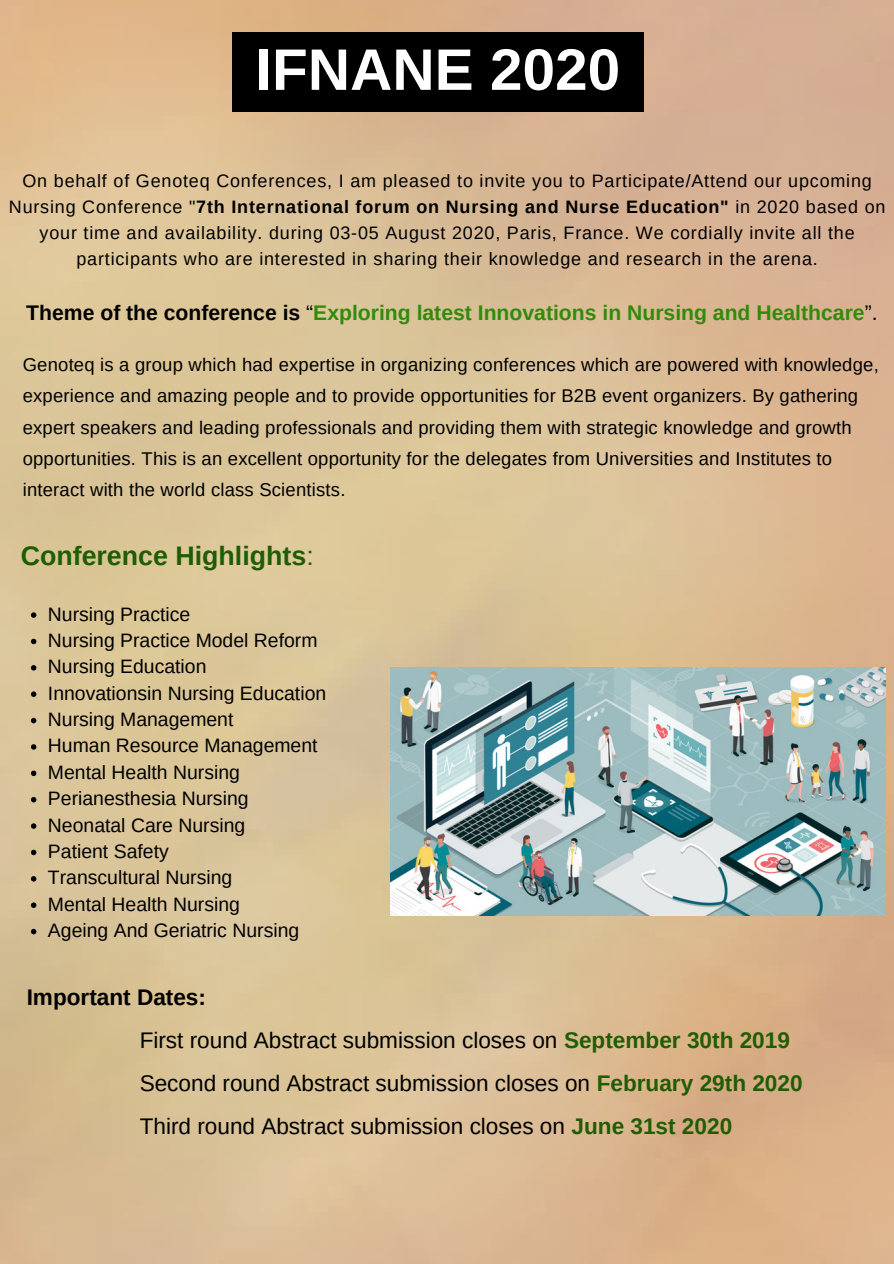
<style>
.page{position:relative;width:894px;height:1264px;background:#fff}
.page>*{position:absolute;margin:0;border:0;box-sizing:border-box;transform-origin:0 0}
.t1{font:700 58.5px "Arimo";color:#fff}
.t2{font:700 26.7px "Arimo";color:#1f5d04}
.t3{font:22.5px/43px "Arimo";color:#000}
.t4{font:700 21.15px "Arimo";color:#318b0a}
.t5{font:19.35px/26.4px "Arimo";color:#000}
.t6{font:18.45px/31.3px "Arimo";letter-spacing:.01em;color:#000}
.t7{font:18px/25.8px "Arimo";letter-spacing:.045em;color:#000;text-align:center}
.s1{font-weight:700}
.s2{color:#000}
.s3{font-weight:400;color:#000}
.s4{font-weight:400}
.s5{font-weight:700;color:#1f5d04}
</style>
<div class="page">
<img style="left:0;top:0;width:893px;height:1263px">
<div style="left:232px;top:32px;width:411px;height:79px;background:#000"></div>
<svg style="left:31px;top:612px;width:5px;height:6px"></svg>
<svg style="left:31px;top:638px;width:5px;height:6px"></svg>
<svg style="left:31px;top:665px;width:5px;height:5px"></svg>
<svg style="left:31px;top:691px;width:5px;height:6px"></svg>
<svg style="left:31px;top:718px;width:5px;height:5px"></svg>
<svg style="left:31px;top:744px;width:5px;height:5px"></svg>
<svg style="left:31px;top:770px;width:5px;height:6px"></svg>
<svg style="left:31px;top:797px;width:5px;height:5px"></svg>
<svg style="left:31px;top:823px;width:5px;height:5px"></svg>
<svg style="left:31px;top:849px;width:5px;height:6px"></svg>
<svg style="left:31px;top:876px;width:5px;height:5px"></svg>
<svg style="left:31px;top:902px;width:5px;height:6px"></svg>
<svg style="left:31px;top:928px;width:5px;height:6px"></svg>
<img style="left:390px;top:667px;width:495px;height:248px">
<h1 class="t1" style="left:256px;top:37px;width:366px">IFNANE 2020</h1>
<p class="t7" style="left:9px;top:168px;width:877px">On behalf of Genoteq Conferences, I am pleased to invite you to Participate/Attend our upcoming Nursing Conference "<span class="s1">7th International forum on Nursing and Nurse Education"</span> in 2020 based on your time and availability. during 03-05 August 2020, Paris, France. We cordially invite all the participants who are interested in sharing their knowledge and research in the arena.</p>
<p class="t4" style="left:26px;top:301px;width:852px"><span class="s2">Theme of the conference is</span> <span class="s3">“</span>Exploring latest Innovations in Nursing and Healthcare<span class="s3">”.</span></p>
<p class="t6" style="left:23px;top:349px;width:857px">Genoteq is a group which had expertise in organizing conferences which are powered with knowledge, experience and amazing people and to provide opportunities for B2B event organizers. By gathering expert speakers and leading professionals and providing them with strategic knowledge and growth opportunities. This is an excellent opportunity for the delegates from Universities and Institutes to interact with the world class Scientists.</p>
<h2 class="t2" style="left:21px;top:541px;width:294px">Conference Highlights<span class="s4">:</span></h2>
<p class="t5" style="left:48px;top:600px;width:280px">Nursing Practice<br>Nursing Practice Model Reform<br>Nursing Education<br>Innovationsin Nursing Education<br>Nursing Management<br>Human Resource Management<br>Mental Health Nursing<br>Perianesthesia Nursing<br>Neonatal Care Nursing<br>Patient Safety<br>Transcultural Nursing<br>Mental Health Nursing<br>Ageing And Geriatric Nursing</p>
<p class="t3" style="left:140px;top:975px;width:664px;text-indent:-113px"><span class="s1">Important Dates:<br></span>First round Abstract submission closes on <span class="s5">September 30th 2019<br></span>Second round Abstract submission closes on <span class="s5">February 29th 2020<br></span>Third round Abstract submission closes on <span class="s5">June 31st 2020</span></p>
</div>
